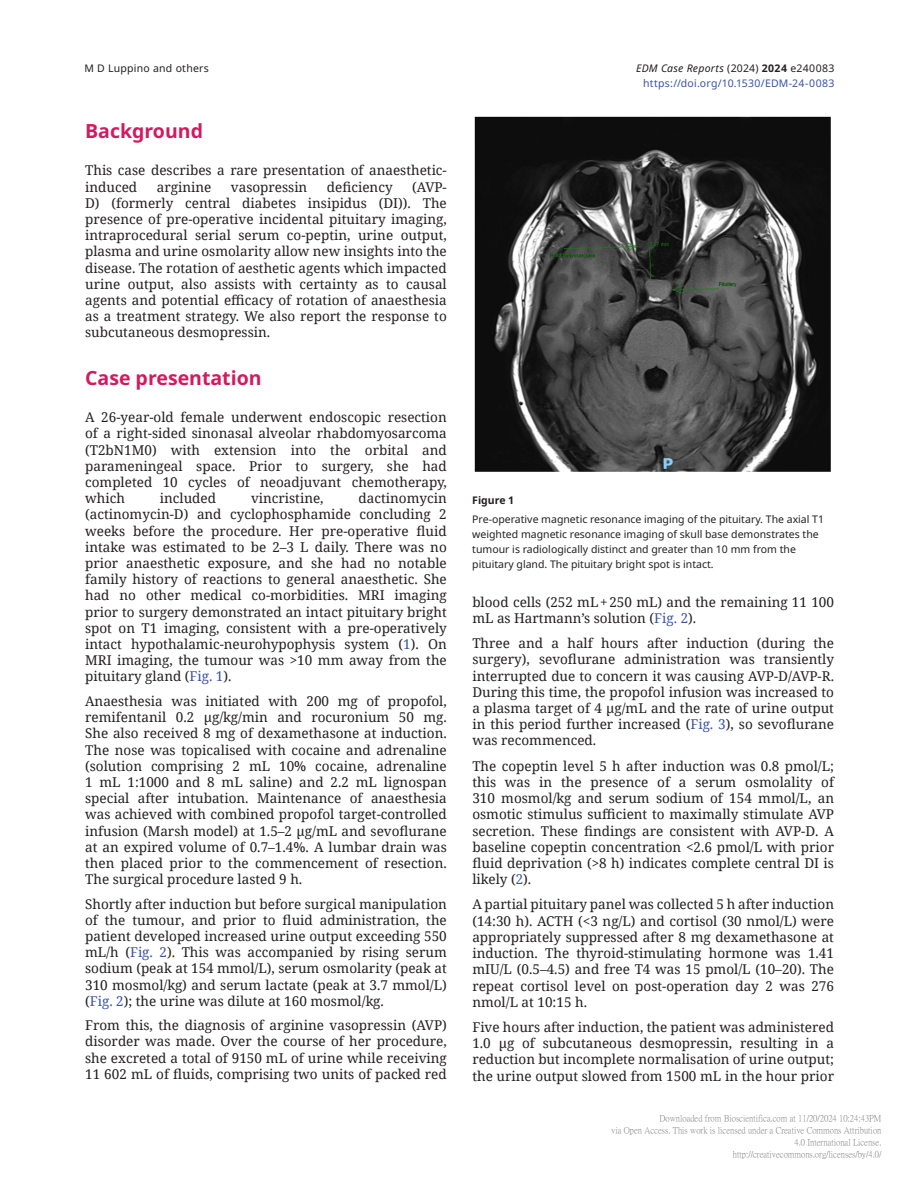
<style>
.page{position:relative;width:919px;height:1187px;background:#fff}
.page>*{position:absolute;margin:0;border:0;box-sizing:border-box;transform-origin:0 0}
.t1{font:700 19.5px "Noto Sans";color:#d21a61}
.TXI{font:13.5px/16.2px "Noto Serif";color:#231f20;text-align:justify}
.TXT{font:13.5px/16.2px "Noto Serif";color:#231f20;text-align:justify}
.FC{font:10.5px/15px "Noto Sans";color:#231f20}
.t2{font:10.5px/15px "Noto Sans";letter-spacing:.02em;color:#3853a3;text-align:right}
.FC-2{font:10.5px "Noto Sans";letter-spacing:.02em;color:#231f20}
.FC-3{font:700 10.5px "Noto Sans";color:#231f20}
.t3{font:9px/12px "P Ming Li U";color:rgb(0 0 0/.5);text-align:right}
.s1{color:#3853a3}
.s2{font-style:italic;color:#231f20}
.s3{color:#231f20}
.s4{font-weight:700;color:#231f20}
</style>
<div class="page">
<img style="left:474px;top:117px;width:357px;height:355px">
<p class="FC-2" style="left:84px;top:62px;width:126px">M D Luppino and others</p>
<h1 class="t1" style="left:85px;top:120px;width:119px">Background</h1>
<p class="TXT" style="left:85px;top:162px;width:363px">This case describes a rare presentation of anaesthetic&shy;induced</p>
<p class="TXT" style="left:157px;top:178px;width:56px">arginine</p>
<p class="TXT" style="left:231px;top:178px;width:78px">vasopressin</p>
<p class="TXT" style="left:327px;top:178px;width:67px">deficiency</p>
<p class="TXT" style="left:85px;top:178px;width:363px;text-indent:327px">(AVP-D) (formerly central diabetes insipidus (DI)). The presence of pre-operative incidental pituitary imaging, intraprocedural serial serum co-peptin, urine output, plasma and urine osmolarity allow new insights into the disease. The rotation of aesthetic agents which impacted urine output, also assists with certainty as to causal agents and potential efficacy of rotation of anaesthesia as a treatment strategy. We also report the response to subcutaneous desmopressin.</p>
<h1 class="t1" style="left:85px;top:366px;width:178px">Case presentation</h1>
<p class="TXT" style="left:85px;top:408px;width:363px">A 26-year-old female underwent endoscopic resection of a right-sided sinonasal alveolar rhabdomyosarcoma (T2bN1M0) with extension into the orbital and parameningeal space. Prior to surgery, she had completed 10 cycles of neoadjuvant chemotherapy, which</p>
<p class="TXT" style="left:85px;top:489px;width:363px;text-indent:273px">dactinomycin (actinomycin-D) and cyclophosphamide concluding 2 weeks before the procedure. Her pre-operative fluid intake was estimated to be 2–3 L daily. There was no prior anaesthetic exposure, and she had no notable family history of reactions to general anaesthetic. She had no other medical co-morbidities. MRI imaging prior to surgery demonstrated an intact pituitary bright spot on T1 imaging, consistent with a pre-operatively intact hypothalamic-neurohypophysis system (<span class="s1">1</span>). On MRI imaging, the tumour was &gt;10 mm away from the pituitary gland (<span class="s1">Fig. 1</span>).</p>
<p class="TXI" style="left:85px;top:692px;width:363px">Anaesthesia was initiated with 200 mg of propofol, remifentanil 0.2 µg/kg/min and rocuronium 50 mg.<br>She also received 8 mg of dexamethasone at induction.<br>The nose was topicalised with cocaine and adrenaline (solution comprising 2 mL 10% cocaine, adrenaline 1 mL 1:1000 and 8 mL saline) and 2.2 mL lignospan special after intubation. Maintenance of anaesthesia was achieved with combined propofol target-controlled infusion (Marsh model) at 1.5–2 µg/mL and sevoflurane at an expired volume of 0.7–1.4%. A lumbar drain was then placed prior to the commencement of resection.<br>The surgical procedure lasted 9 h.</p>
<p class="TXI" style="left:85px;top:895px;width:363px">Shortly after induction but before surgical manipulation of the tumour, and prior to fluid administration, the patient developed increased urine output exceeding 550 mL/h (<span class="s1">Fig. 2</span>). This was accompanied by rising serum sodium (peak at 154 mmol/L), serum osmolarity (peak at 310 mosmol/kg) and serum lactate (peak at 3.7 mmol/L) (<span class="s1">Fig. 2</span>); the urine was dilute at 160 mosmol/kg.</p>
<p class="TXI" style="left:85px;top:1016px;width:363px">From this, the diagnosis of arginine vasopressin (AVP) disorder was made. Over the course of her procedure, she excreted a total of 9150 mL of urine while receiving 11 602 mL of fluids, comprising two units of packed red</p>
<p class="TXT" style="left:160px;top:489px;width:58px">included</p>
<p class="TXT" style="left:251px;top:489px;width:74px">vincristine,</p>
<p class="t2" style="left:636px;top:61px;width:200px"><span class="s2">EDM Case Reports</span> <span class="s3">(2024)</span> <span class="s4">2024</span> <span class="s3">e240083 </span>https://doi.org/10.1530/EDM-24-0083</p>
<p class="FC-3" style="left:472px;top:494px;width:44px">Figure 1</p>
<p class="FC" style="left:472px;top:512px;width:353px">Pre-operative magnetic resonance imaging of the pituitary. The axial T1 weighted magnetic resonance imaging of skull base demonstrates the tumour is radiologically distinct and greater than 10 mm from the pituitary gland. The pituitary bright spot is intact.</p>
<p class="TXI" style="left:472px;top:593px;width:363px">blood cells (252 mL+250 mL) and the remaining 11 100 mL as Hartmann’s solution (<span class="s1">Fig. 2</span>).</p>
<p class="TXI" style="left:472px;top:634px;width:363px">Three and a half hours after induction (during the surgery), sevoflurane administration was transiently interrupted due to concern it was causing AVP-D/AVP-R.<br>During this time, the propofol infusion was increased to a plasma target of 4 µg/mL and the rate of urine output in this period further increased (<span class="s1">Fig. 3</span>), so sevoflurane was recommenced.</p>
<p class="TXI" style="left:472px;top:757px;width:363px">The copeptin level 5 h after induction was 0.8 pmol/L; this was in the presence of a serum osmolality of 310 mosmol/kg and serum sodium of 154 mmol/L, an osmotic stimulus sufficient to maximally stimulate AVP secretion. These findings are consistent with AVP-D. A baseline copeptin concentration &lt;2.6 pmol/L with prior fluid deprivation (&gt;8 h) indicates complete central DI is likely (<span class="s1">2</span>).</p>
<p class="TXI" style="left:472px;top:895px;width:363px">A partial pituitary panel was collected 5 h after induction (14:30 h). ACTH (&lt;3 ng/L) and cortisol (30 nmol/L) were appropriately suppressed after 8 mg dexamethasone at induction. The thyroid-stimulating hormone was 1.41 mIU/L (0.5–4.5) and free T4 was 15 pmol/L (10–20). The repeat cortisol level on post-operation day 2 was 276 nmol/L at 10:15 h.</p>
<p class="TXI" style="left:472px;top:1018px;width:363px">Five hours after induction, the patient was administered 1.0 µg of subcutaneous desmopressin, resulting in a reduction but incomplete normalisation of urine output; the urine output slowed from 1500 mL in the hour prior</p>
<p class="t3" style="left:611px;top:1112px;width:272px">Downloaded from Bioscientifica.com at 11/20/2024 10:24:43PM<br>via Open Access. This work is licensed under a Creative Commons Attribution 4.0 International License.<br>http://creativecommons.org/licenses/by/4.0/</p>
</div>
